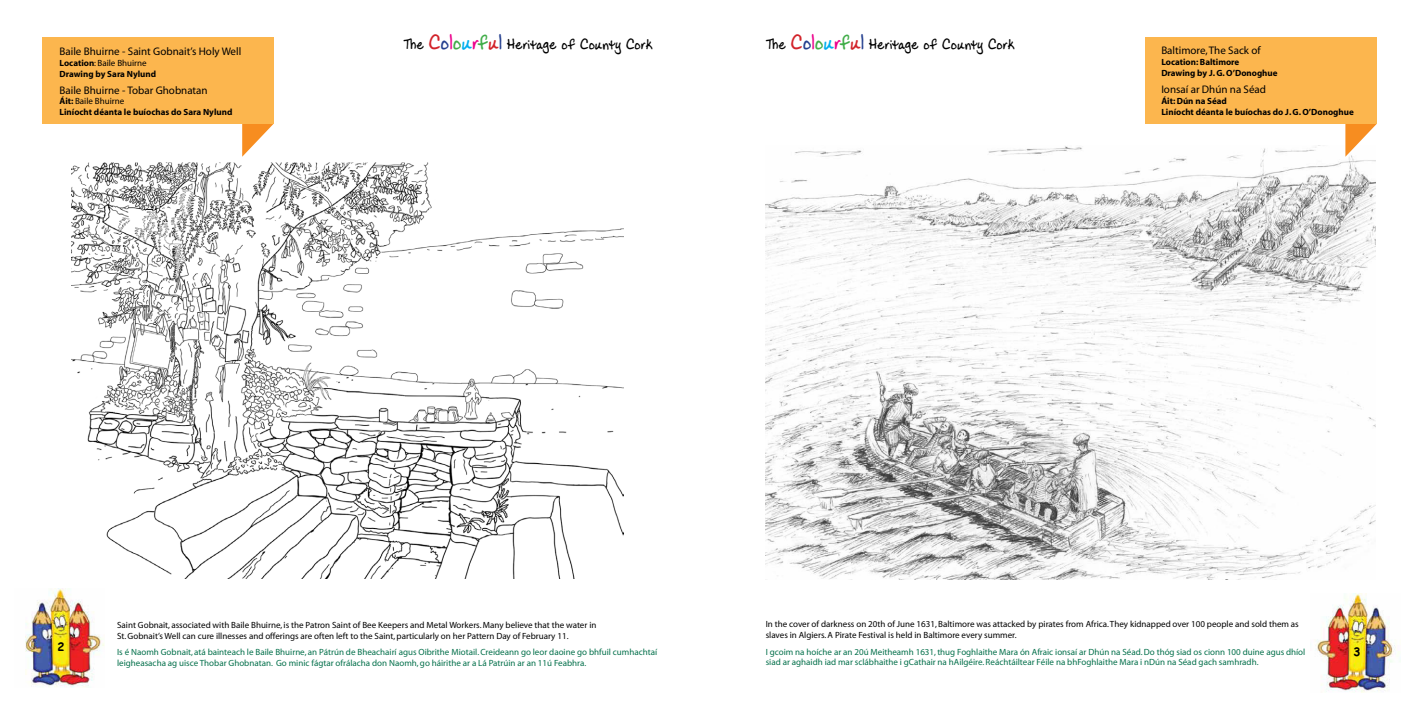
<style>
.page{position:relative;width:1418px;height:709px;background:#fff}
.page>*{position:absolute;margin:0;border:0;box-sizing:border-box;transform-origin:0 0}
.t1{font:18px "Ladylike BB";color:#000}
.t2{font:700 11.5px "Comic Sans MS";color:#000}
.t3{font:11px "Myriad";color:#000}
.t4{font:9px/10.8px "Myriad";color:#04704b}
.t5{font:9px/10.8px "Myriad";color:#000}
.t6{font:700 9px/11px "Myriad";color:#000}
.s1{font-weight:400}
.s2{font-size:25px;color:#d2232a}
.s3{font-size:25px;color:#25408f}
.s4{font-size:25px;color:#ec008c}
.s5{font-size:25px;color:#41ad49}
.s6{font-size:25px;color:#00aeef}
</style>
<div class="page">
<img style="left:1315px;top:594px;width:85px;height:99px">
<img style="left:25px;top:589px;width:80px;height:99px">
<img style="left:72px;top:162px;width:551px;height:417px">
<img style="left:765px;top:145px;width:610px;height:434px">
<svg style="left:242px;top:124px;width:32px;height:33px"></svg>
<div style="left:43px;top:37px;width:231px;height:87px;background:#fcb64e"></div>
<svg style="left:1345px;top:124px;width:31px;height:33px"></svg>
<div style="left:1145px;top:37px;width:231px;height:87px;background:#fcb64e"></div>
<p class="t3" style="left:60px;top:46px;width:183px">Baile Bhuirne - Saint Gobnait’s Holy Well</p>
<p class="t6" style="left:60px;top:58px;width:98px">Location<span class="s1">: Baile Bhuirne<br></span>Drawing by Sara Nylund</p>
<p class="t3" style="left:60px;top:84px;width:150px">Baile Bhuirne - Tobar Ghobnatan</p>
<p class="t6" style="left:60px;top:96px;width:174px">Áit: <span class="s1">Baile Bhuirne<br></span>Liníocht déanta le buíochas do Sara Nylund</p>
<h1 class="t1" style="left:403px;top:37px;width:250px">The <span class="s2">C</span><span class="s3">o</span><span class="s4">l</span><span class="s5">o</span><span class="s6">u</span><span class="s4">r</span><span class="s5">f</span><span class="s2">u</span><span class="s3">l</span> Heritage of County Cork</h1>
<h1 class="t1" style="left:765px;top:37px;width:250px">The <span class="s2">C</span><span class="s3">o</span><span class="s4">l</span><span class="s5">o</span><span class="s6">u</span><span class="s4">r</span><span class="s5">f</span><span class="s2">u</span><span class="s3">l</span> Heritage of County Cork</h1>
<p class="t3" style="left:1161px;top:45px;width:101px">Baltimore, The Sack of</p>
<p class="t6" style="left:1161px;top:57px;width:118px">Location: Baltimore<br>Drawing by J. G. O’Donoghue</p>
<p class="t3" style="left:1161px;top:84px;width:106px">Ionsaí ar Dhún na Séad</p>
<p class="t6" style="left:1161px;top:95px;width:194px">Áit: Dún na Séad<br>Liníocht déanta le buíochas do J. G. O’Donoghue</p>
<p class="t2" style="left:57px;top:638px;width:9px">2</p>
<p class="t5" style="left:117px;top:620px;width:481px">Saint Gobnait, associated with Baile Bhuirne, is the Patron Saint of Bee Keepers and Metal Workers. Many believe that the water in<br>St. Gobnait’s Well can cure illnesses and offerings are often left to the Saint, particularly on her Pattern Day of February 11.</p>
<p class="t4" style="left:117px;top:647px;width:541px">Is é Naomh Gobnait, atá bainteach le Baile Bhuirne, an Pátrún de Bheachairí agus Oibrithe Miotail. Creideann go leor daoine go bhfuil cumhachtaí leigheasacha ag uisce Thobar Ghobnatan. Go minic fágtar ofrálacha don Naomh, go háirithe ar a Lá Patrúin ar an 11ú Feabhra.</p>
<p class="t5" style="left:765px;top:619px;width:534px">In the cover of darkness on 20th of June 1631, Baltimore was attacked by pirates from Africa. They kidnapped over 100 people and sold them as slaves in Algiers. A Pirate Festival is held in Baltimore every summer.</p>
<p class="t4" style="left:765px;top:646px;width:541px">I gcoim na hoíche ar an 20ú Meitheamh 1631, thug Foghlaithe Mara ón Afraic ionsaí ar Dhún na Séad. Do thóg siad os cionn 100 duine agus dhíol siad ar aghaidh iad mar sclábhaithe i gCathair na hAilgéire. Reáchtáiltear Féile na bhFoghlaithe Mara i nDún na Séad gach samhradh.</p>
<p class="t2" style="left:1353px;top:643px;width:9px">3</p>
</div>
